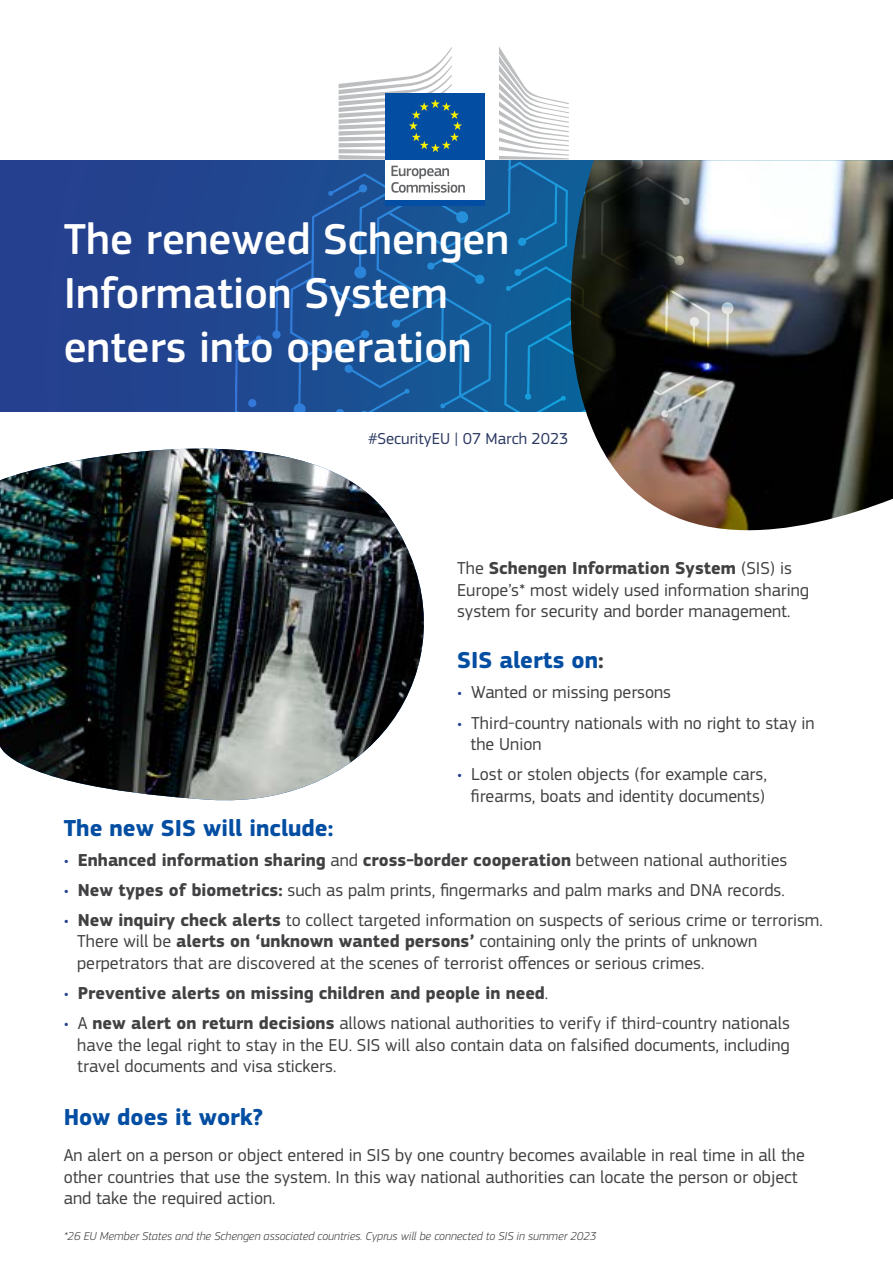
<style>
.page{position:relative;width:893px;height:1263px;background:#fff}
.page>*{position:absolute;margin:0;border:0;box-sizing:border-box;transform-origin:0 0}
.t1{font:500 45px/54px "EC Square Sans Pro";color:#fff}
.t2{font:700 24px "EC Square Sans Pro";color:#034ea2}
.t3{font:18px/21.6px "EC Square Sans Pro";color:#414042}
.t4{font:700 18px "EC Square Sans Pro";color:#414042}
.t5{font:16.5px "EC Square Sans Pro";color:#293861}
.t6{font:italic 300 12px "EC Square Sans Pro";color:#414042}
.s1{font-weight:700}
.s2{color:#414042}
.s3{color:#25408f}
.s4{font-weight:400;color:#25408f}
.s5{font-weight:400}
</style>
<div class="page">
<img style="left:0;top:449px;width:424px;height:352px">
<div style="left:0;top:160px;width:893px;height:252px;background:#23428f"></div>
<img style="left:599px;top:160px;width:294px;height:371px">
<svg style="left:234px;top:47px;width:499px;height:397px"></svg>
<h1 class="t1" style="left:64px;top:213px;width:447px">The renewed Schengen<br>Information System enters into operation</h1>
<p class="t5" style="left:368px;top:429px;width:202px">#SecurityEU | 07 March 2023</p>
<p class="t3" style="left:457px;top:557px;width:353px">The <span class="s1">Schengen Information System</span> (SIS) is<br>Europe’s* most widely used information sharing system for security and border management.</p>
<h2 class="t2" style="left:457px;top:646px;width:148px">SIS alerts on<span class="s2">:</span></h2>
<p class="t3" style="left:457px;top:682px;width:216px"><span class="s3">•</span> Wanted or missing persons</p>
<p class="t3" style="left:471px;top:712px;width:346px;text-indent:-14px"><span class="s3">•</span> Third-country nationals with no right to stay in the Union</p>
<p class="t3" style="left:457px;top:764px;width:311px;text-align:right"><span class="s3">•</span> Lost or stolen objects (for example cars, firearms, boats and identity documents)</p>
<h2 class="t2" style="left:64px;top:814px;width:271px">The new SIS will include:</h2>
<p class="t4" style="left:64px;top:849px;width:725px"><span class="s4">•</span> Enhanced information sharing <span class="s5">and</span> cross-border cooperation <span class="s5">between national authorities</span></p>
<p class="t3" style="left:64px;top:879px;width:722px"><span class="s3">•</span> <span class="s1">New types of biometrics:</span> such as palm prints, fingermarks and palm marks and DNA records.</p>
<p class="t3" style="left:77px;top:909px;width:747px;text-indent:-14px"><span class="s3">•</span> <span class="s1">New inquiry check alerts</span> to collect targeted information on suspects of serious crime or terrorism.<br>There will be <span class="s1">alerts on ‘unknown wanted persons’</span> containing only the prints of unknown perpetrators that are discovered at the scenes of terrorist offences or serious crimes.</p>
<p class="t4" style="left:64px;top:982px;width:486px"><span class="s4">•</span> Preventive alerts on missing children and people in need<span class="s5">.</span></p>
<p class="t3" style="left:77px;top:1012px;width:714px;text-align:justify;text-indent:-14px"><span class="s3">•</span> A <span class="s1">new alert on return decisions</span> allows national authorities to verify if third-country nationals have the legal right to stay in the EU. SIS will also contain data on falsified documents, including travel documents and visa stickers.</p>
<h2 class="t2" style="left:64px;top:1102px;width:201px">How does it work?</h2>
<p class="t3" style="left:64px;top:1144px;width:743px">An alert on a person or object entered in SIS by one country becomes available in real time in all the other countries that use the system. In this way national authorities can locate the person or object and take the required action.</p>
<p class="t6" style="left:64px;top:1229px;width:534px">*26 EU Member States and the Schengen associated countries. Cyprus will be connected to SIS in summer 2023</p>
</div>
